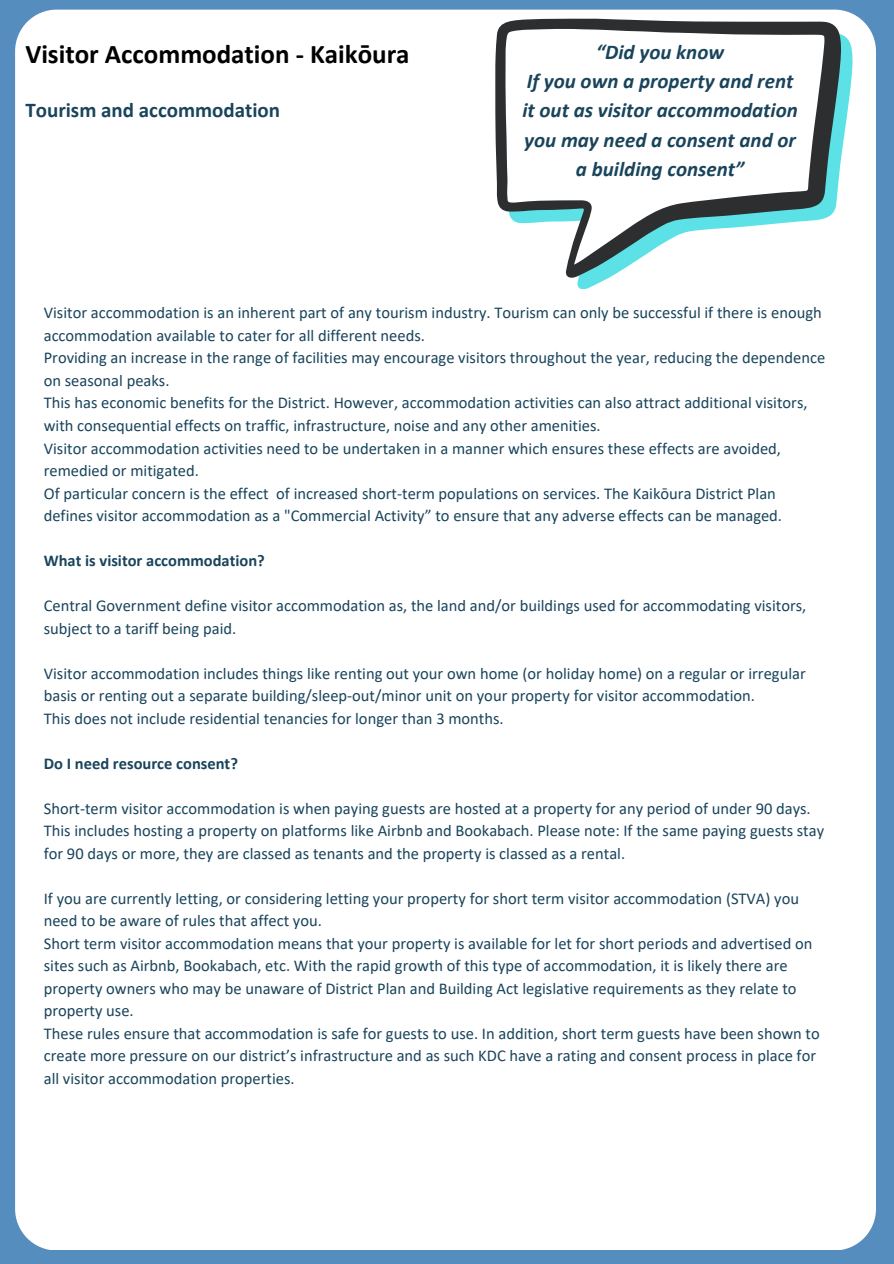
<style>
.page{position:relative;width:894px;height:1264px;background:#fff}
.page>*{position:absolute;margin:0;border:0;box-sizing:border-box;transform-origin:0 0}
.t1{font:700 27px "Calibri";color:#000}
.t2{font:italic 700 21px/29.2px "Calibri";color:#19445b;text-align:center}
.t3{font:700 21px "Calibri";color:#19445b}
.t4{font:16.5px/22.5px "Calibri";color:#19445b}
.t5{font:700 16.5px "Calibri";color:#19445b}
</style>
<div class="page">
<div style="left:0;top:0;width:893px;height:1263px;background:#548dbe"></div>
<div style="left:15px;top:10px;width:860px;height:1239px;background:#fff"></div>
<svg style="left:506px;top:30px;width:345px;height:259px;background:#e1f9f9"></svg>
<svg style="left:495px;top:19px;width:345px;height:259px;background:#8e9ea0"></svg>
<svg style="left:505px;top:29px;width:319px;height:236px;background:#e0e7e8"></svg>
<p class="t1" style="left:25px;top:43px;width:385px">Visitor Accommodation - Kaikōura</p>
<p class="t3" style="left:25px;top:102px;width:256px">Tourism and accommodation</p>
<p class="t2" style="left:522px;top:39px;width:277px">“Did you know<br>If you own a property and rent it out as visitor accommodation you may need a consent and or a building consent”</p>
<h1 class="t4" style="left:44px;top:303px;width:779px">Visitor accommodation is an inherent part of any tourism industry. Tourism can only be successful if there is enough accommodation available to cater for all different needs.</h1>
<h2 class="t4" style="left:44px;top:348px;width:782px">Providing an increase in the range of facilities may encourage visitors throughout the year, reducing the dependence on seasonal peaks.</h2>
<p class="t4" style="left:44px;top:393px;width:765px">This has economic benefits for the District. However, accommodation activities can also attract additional visitors, with consequential effects on traffic, infrastructure, noise and any other amenities.</p>
<h2 class="t4" style="left:44px;top:438px;width:738px">Visitor accommodation activities need to be undertaken in a manner which ensures these effects are avoided, remedied or mitigated.</h2>
<p class="t4" style="left:44px;top:483px;width:739px">Of particular concern is the effect of increased short-term populations on services. The Kaikōura District Plan defines visitor accommodation as a "Commercial Activity” to ensure that any adverse effects can be managed.</p>
<p class="t5" style="left:44px;top:553px;width:222px">What is visitor accommodation?</p>
<p class="t4" style="left:44px;top:595px;width:763px">Central Government define visitor accommodation as, the land and/or buildings used for accommodating visitors, subject to a tariff being paid.</p>
<p class="t4" style="left:44px;top:663px;width:763px">Visitor accommodation includes things like renting out your own home (or holiday home) on a regular or irregular basis or renting out a separate building/sleep-out/minor unit on your property for visitor accommodation.</p>
<p class="t4" style="left:44px;top:708px;width:461px">This does not include residential tenancies for longer than 3 months.</p>
<h3 class="t5" style="left:44px;top:756px;width:196px">Do I need resource consent?</h3>
<p class="t4" style="left:44px;top:798px;width:781px">Short-term visitor accommodation is when paying guests are hosted at a property for any period of under 90 days.<br>This includes hosting a property on platforms like Airbnb and Bookabach. Please note: If the same paying guests stay for 90 days or more, they are classed as tenants and the property is classed as a rental.</p>
<p class="t4" style="left:44px;top:888px;width:756px">If you are currently letting, or considering letting your property for short term visitor accommodation (STVA) you need to be aware of rules that affect you.</p>
<p class="t4" style="left:44px;top:933px;width:770px">Short term visitor accommodation means that your property is available for let for short periods and advertised on sites such as Airbnb, Bookabach, etc. With the rapid growth of this type of accommodation, it is likely there are property owners who may be unaware of District Plan and Building Act legislative requirements as they relate to property use.</p>
<h3 class="t4" style="left:44px;top:1023px;width:777px">These rules ensure that accommodation is safe for guests to use. In addition, short term guests have been shown to create more pressure on our district’s infrastructure and as such KDC have a rating and consent process in place for all visitor accommodation properties.</h3>
</div>
